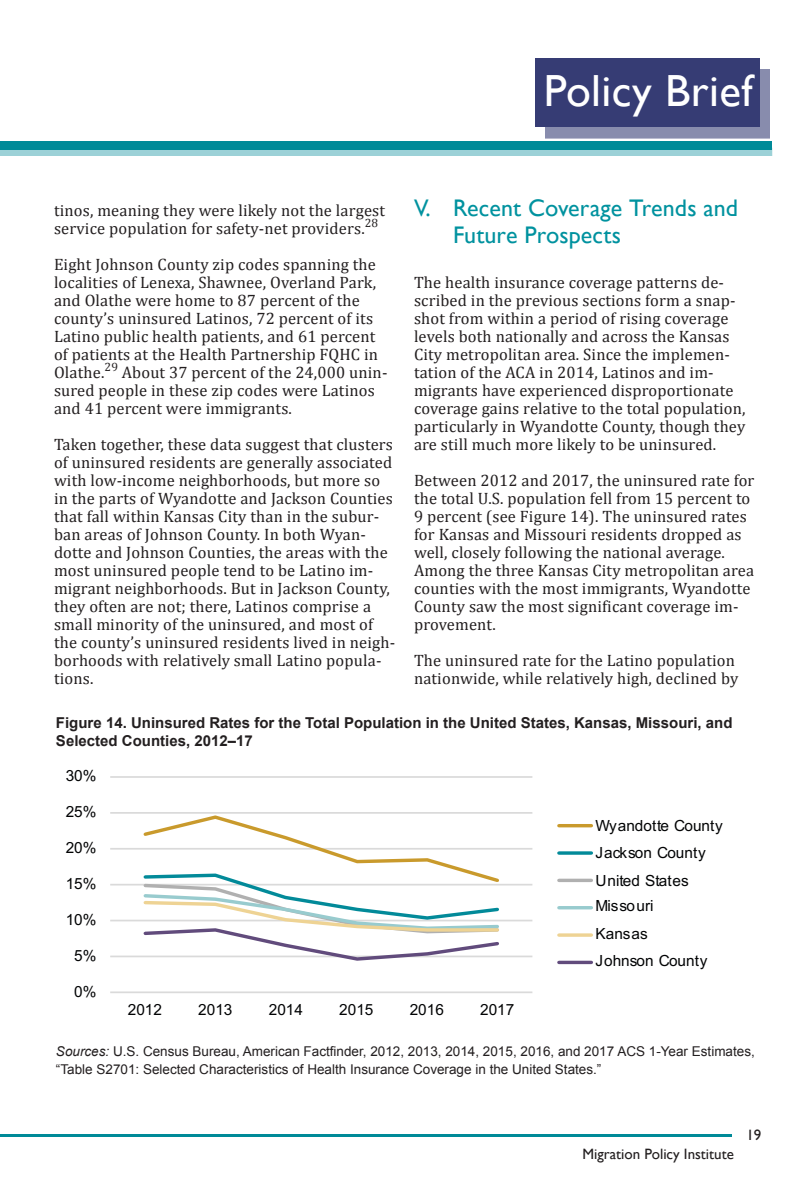
<style>
.page{position:relative;width:810px;height:1188px;background:#fff}
.page>*{position:absolute;margin:0;border:0;box-sizing:border-box;transform-origin:0 0}
.t1{font:45px "Gill Sans";letter-spacing:.01em;color:#fff}
.t2{font:24px/27px "Gill Sans";letter-spacing:.005em;color:#00929f}
.t3{font:16.5px/18px "Cambria";letter-spacing:.01em;color:#231f20}
.t4{font:15.45px/27.3px "Arial";color:#020304}
.t5{font:700 15px/18px "Arial";color:#231f20}
.t6{font:15px "Gill Sans";color:#231f20}
.t7{font:13.5px/18px "Arial";color:#231f20}
.s1{font-style:italic}
</style>
<div class="page">
<div style="left:0;top:148px;width:772px;height:8px;background:#9cd1d7"></div>
<div style="left:0;top:142px;width:772px;height:8px;background:#008a98"></div>
<div style="left:545px;top:69px;width:225px;height:69px;background:#888cad"></div>
<div style="left:535px;top:58px;width:224px;height:70px;background:#363c74"></div>
<hr style="left:0;top:1134px;width:732px;height:3px;background:#008a98">
<hr style="left:110px;top:956px;width:422px;height:1px;background:#dadada">
<hr style="left:110px;top:920px;width:422px;height:1px;background:#dadada">
<hr style="left:110px;top:884px;width:422px;height:2px;background:#dadada">
<hr style="left:110px;top:848px;width:422px;height:2px;background:#dadada">
<hr style="left:110px;top:812px;width:422px;height:2px;background:#dadada">
<hr style="left:110px;top:776px;width:422px;height:2px;background:#dadada">
<hr style="left:110px;top:991px;width:422px;height:2px;background:#dadada">
<svg style="left:141px;top:815px;width:361px;height:146px"></svg>
<hr style="left:559px;top:824px;width:32px;height:3px;background:#c99a2c">
<svg style="left:559px;top:851px;width:32px;height:4px"></svg>
<hr style="left:559px;top:879px;width:32px;height:3px;background:#b0b0b0">
<hr style="left:559px;top:906px;width:32px;height:3px;background:#98cbce">
<svg style="left:559px;top:933px;width:32px;height:4px"></svg>
<hr style="left:559px;top:961px;width:32px;height:3px;background:#614b7c">
<h1 class="t1" style="left:544px;top:65px;width:211px">Policy Brief</h1>
<h2 class="t2" style="left:453px;top:195px;width:287px;text-indent:-39px">V. Recent Coverage Trends and<br>Future Prospects</h2>
<p class="t3" style="left:414px;top:273px;width:333px">The health insurance coverage patterns de&shy;scribed in the previous sections form a snap&shy;shot from within a period of rising coverage levels both nationally and across the Kansas City metropolitan area. Since the implemen&shy;tation of the ACA in 2014, Latinos and im&shy;migrants have experienced disproportionate coverage gains relative to the total population, particularly in Wyandotte County, though they are still much more likely to be uninsured.</p>
<p class="t3" style="left:414px;top:471px;width:342px">Between 2012 and 2017, the uninsured rate for the total U.S. population fell from 15 percent to 9 percent (see Figure 14). The uninsured rates for Kansas and Missouri residents dropped as well, closely following the national average.<br>Among the three Kansas City metropolitan area counties with the most immigrants, Wyandotte County saw the most significant coverage im&shy;provement.</p>
<p class="t3" style="left:414px;top:651px;width:326px">The uninsured rate for the Latino population nationwide, while relatively high, declined by</p>
<p class="t5" style="left:56px;top:714px;width:678px">Figure 14. Uninsured Rates for the Total Population in the United States, Kansas, Missouri, and<br>Selected Counties, 2012–17</p>
<p class="t3" style="left:54px;top:201px;width:333px">tinos, meaning they were likely not the largest service population for safety-net providers.<sup>28</sup></p>
<p class="t3" style="left:54px;top:255px;width:335px">Eight Johnson County zip codes spanning the localities of Lenexa, Shawnee, Overland Park, and Olathe were home to 87 percent of the county’s uninsured Latinos, 72 percent of its Latino public health patients, and 61 percent of patients at the Health Partnership FQHC in Olathe.<sup>29</sup> About 37 percent of the 24,000 unin&shy;sured people in these zip codes were Latinos and 41 percent were immigrants.</p>
<p class="t3" style="left:54px;top:435px;width:343px">Taken together, these data suggest that clusters of uninsured residents are generally associated with low-income neighborhoods, but more so in the parts of Wyandotte and Jackson Counties that fall within Kansas City than in the subur&shy;ban areas of Johnson County. In both Wyan&shy;dotte and Johnson Counties, the areas with the most uninsured people tend to be Latino im&shy;migrant neighborhoods. But in Jackson County, they often are not; there, Latinos comprise a small minority of the uninsured, and most of the county’s uninsured residents lived in neigh&shy;borhoods with relatively small Latino popula&shy;tions.</p>
<p class="t4" style="left:66px;top:762px;width:32px">30%</p>
<p class="t4" style="left:66px;top:798px;width:32px">25%</p>
<p class="t4" style="left:66px;top:834px;width:32px">20%</p>
<p class="t4" style="left:66px;top:870px;width:32px">15%</p>
<p class="t4" style="left:66px;top:906px;width:32px">10%</p>
<p class="t4" style="left:74px;top:942px;width:24px">5%</p>
<p class="t4" style="left:74px;top:977px;width:24px">0%</p>
<p class="t4" style="left:128px;top:996px;width:36px">2012</p>
<p class="t4" style="left:198px;top:996px;width:36px">2013</p>
<p class="t4" style="left:269px;top:996px;width:36px">2014</p>
<p class="t4" style="left:339px;top:996px;width:36px">2015</p>
<p class="t4" style="left:410px;top:996px;width:36px">2016</p>
<p class="t4" style="left:480px;top:996px;width:36px">2017</p>
<p class="t4" style="left:596px;top:812px;width:129px">Wyandotte County<br>Jackson County<br>United States</p>
<p class="t4" style="left:596px;top:892px;width:113px">Missouri<br>Kansas<br>Johnson County</p>
<p class="t7" style="left:56px;top:1042px;width:700px"><span class="s1">Sources:</span> U.S. Census Bureau, American Factfinder, 2012, 2013, 2014, 2015, 2016, and 2017 ACS 1-Year Estimates, “Table S2701: Selected Characteristics of Health Insurance Coverage in the United States.”</p>
<p class="t6" style="left:583px;top:1145px;width:153px">Migration Policy Institute</p>
<p class="t6" style="left:746px;top:1126px;width:16px">19</p>
</div>
